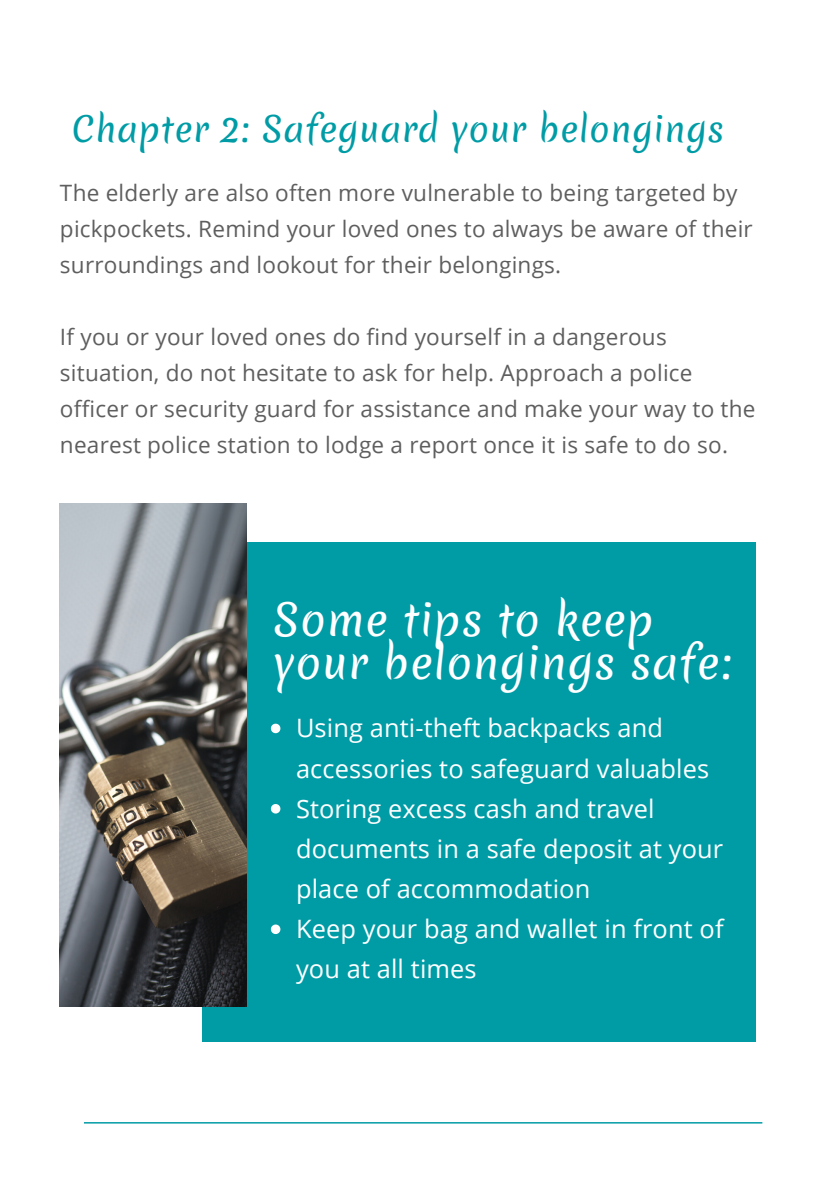
<style>
.page{position:relative;width:839px;height:1191px;background:#fff}
.page>*{position:absolute;margin:0;border:0;box-sizing:border-box;transform-origin:0 0}
.t1{font:42.2px/42.2px "Merienda Regular 0 wt";letter-spacing:.01em;color:#fff}
.t2{font:33.8px "Merienda Regular 0 wt";letter-spacing:.01em;color:#009ca6}
.t3{font:25.4px/40.2px "Open Sans";letter-spacing:.005em;color:#fff}
.t4{font:22.6px/36px "Open Sans";letter-spacing:.01em;color:#5e5e5f}
</style>
<div class="page">
<div style="left:202px;top:542px;width:554px;height:499px;background:#009ca6"></div>
<img style="left:60px;top:504px;width:186px;height:502px">
<svg style="left:271px;top:724px;width:9px;height:9px"></svg>
<svg style="left:271px;top:804px;width:9px;height:10px"></svg>
<svg style="left:271px;top:925px;width:9px;height:9px"></svg>
<hr style="left:84px;top:1122px;width:678px;height:2px;background:#009ca6">
<h2 class="t2" style="left:72px;top:104px;width:654px">Chapter 2: Safeguard your belongings</h2>
<p class="t4" style="left:60px;top:174px;width:694px">The elderly are also often more vulnerable to being targeted by pickpockets. Remind your loved ones to always be aware of their surroundings and lookout for their belongings.</p>
<p class="t4" style="left:60px;top:318px;width:697px">If you or your loved ones do find yourself in a dangerous situation, do not hesitate to ask for help. Approach a police officer or security guard for assistance and make your way to the nearest police station to lodge a report once it is safe to do so.</p>
<h1 class="t1" style="left:273px;top:599px;width:460px">Some tips to keep your belongings safe:</h1>
<p class="t3" style="left:296px;top:707px;width:429px">Using anti-theft backpacks and accessories to safeguard valuables<br>Storing excess cash and travel documents in a safe deposit at your place of accommodation<br>Keep your bag and wallet in front of you at all times</p>
</div>
